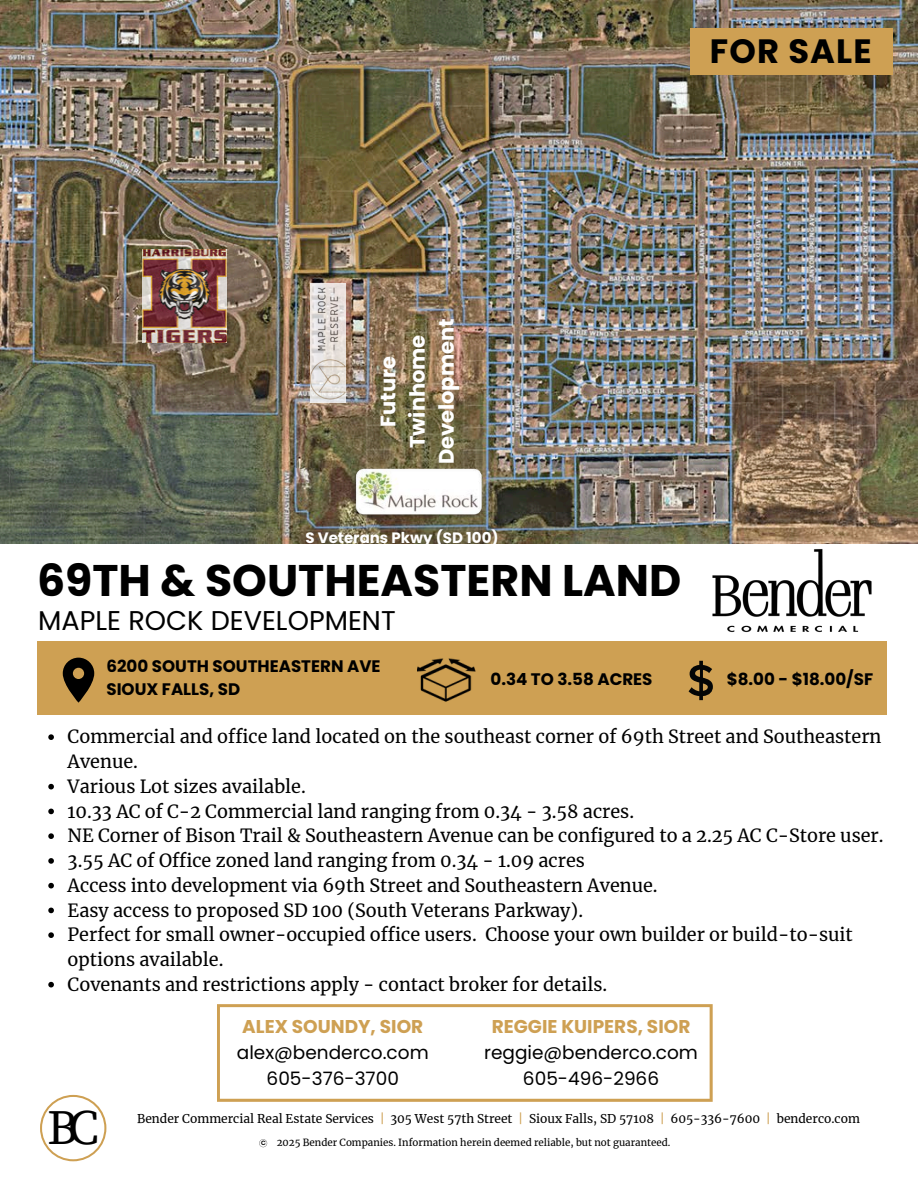
<style>
.page{position:relative;width:918px;height:1188px;background:#fff}
.page>*{position:absolute;margin:0;border:0;box-sizing:border-box;transform-origin:0 0}
.t1{font:48.9px "Source Serif Pro";color:#000}
.t2{font:700 44.25px "Poppins";color:#000}
.t3{font:700 33.75px "Poppins";letter-spacing:.035em;color:#000}
.t4{font:27.15px "Poppins";color:#000}
.t5{font:700 21px/29.2px "Poppins";color:#fff;text-align:center}
.t6{font:18.45px "Poppins";color:#000}
.t7{font:700 18.45px "Poppins";color:#cea053}
.t8{font:18px/24.8px "Merriweather";color:#000}
.t9{font:700 16.65px/22.5px "Poppins";color:#000}
.t10{font:700 15px "Poppins";color:#fff}
.t11{font:12px "Merriweather";color:#000}
.t12{font:9.75px "Merriweather";color:#000}
.t13{font:700 6.6px "Cottorway Typeface";color:#000}
.s1{color:#cea053}
</style>
<div class="page">
<img style="left:0;top:0;width:918px;height:543px">
<div style="left:690px;top:29px;width:203px;height:46px;background:#cea053"></div>
<svg style="left:217px;top:1004px;width:496px;height:98px"></svg>
<div style="left:37px;top:642px;width:850px;height:73px;background:#cea053"></div>
<svg style="left:63px;top:658px;width:31px;height:45px"></svg>
<svg style="left:689px;top:661px;width:24px;height:39px"></svg>
<img style="left:417px;top:658px;width:59px;height:44px">
<img style="left:704px;top:515px;width:174px;height:127px">
<svg style="left:40px;top:1095px;width:66px;height:66px"></svg>
<svg style="left:259px;top:1139px;width:8px;height:8px"></svg>
<img style="left:349px;top:466px;width:136px;height:56px">
<img style="left:311px;top:283px;width:34px;height:120px">
<img style="left:143px;top:249px;width:83px;height:94px">
<svg style="left:48px;top:734px;width:6px;height:6px"></svg>
<svg style="left:48px;top:784px;width:6px;height:5px"></svg>
<svg style="left:48px;top:809px;width:6px;height:5px"></svg>
<svg style="left:48px;top:833px;width:6px;height:6px"></svg>
<svg style="left:48px;top:858px;width:6px;height:6px"></svg>
<svg style="left:48px;top:883px;width:6px;height:5px"></svg>
<svg style="left:48px;top:908px;width:6px;height:5px"></svg>
<svg style="left:48px;top:932px;width:6px;height:6px"></svg>
<svg style="left:48px;top:982px;width:6px;height:5px"></svg>
<p class="t3" style="left:710px;top:27px;width:163px">FOR SALE</p>
<p class="t5" style="left:373px;top:464px;width:147px;rotate:-90deg">Future<br>Twinhome<br>Development</p>
<p class="t10" style="left:305px;top:527px;width:195px">S Veterans Pkwy (SD 100)</p>
<h6 class="t2" style="left:37px;top:550px;width:646px">69TH &amp; SOUTHEASTERN LAND</h6>
<p class="t4" style="left:38px;top:601px;width:359px">MAPLE ROCK DEVELOPMENT</p>
<p class="t9" style="left:106px;top:655px;width:276px">6200 SOUTH SOUTHEASTERN AVE<br>SIOUX FALLS, SD</p>
<p class="t9" style="left:491px;top:668px;width:164px">0.34 TO 3.58 ACRES</p>
<p class="t9" style="left:727px;top:668px;width:148px">$8.00 - $18.00/SF</p>
<h3 class="t8" style="left:68px;top:725px;width:815px">Commercial and office land located on the southeast corner of 69th Street and Southeastern<br>Avenue.</h3>
<p class="t8" style="left:68px;top:774px;width:240px">Various Lot sizes available.</p>
<p class="t8" style="left:68px;top:799px;width:568px">10.33 AC of C-2 Commercial land ranging from 0.34 - 3.58 acres.</p>
<h5 class="t8" style="left:68px;top:824px;width:817px">NE Corner of Bison Trail &amp; Southeastern Avenue can be configured to a 2.25 AC C-Store user.</h5>
<p class="t8" style="left:68px;top:848px;width:519px">3.55 AC of Office zoned land ranging from 0.34 - 1.09 acres</p>
<p class="t8" style="left:68px;top:873px;width:592px">Access into development via 69th Street and Southeastern Avenue.</p>
<p class="t8" style="left:68px;top:898px;width:517px">Easy access to proposed SD 100 (South Veterans Parkway).</p>
<h1 class="t8" style="left:68px;top:923px;width:787px">Perfect for small owner-occupied office users. Choose your own builder or build-to-suit options available.</h1>
<h4 class="t8" style="left:68px;top:972px;width:541px">Covenants and restrictions apply - contact broker for details.</h4>
<p class="t1" style="left:47px;top:1099px;width:53px">BC</p>
<h6 class="t7" style="left:242px;top:1014px;width:182px">ALEX SOUNDY, SIOR</h6>
<p class="t6" style="left:237px;top:1040px;width:193px">alex@benderco.com</p>
<h6 class="t6" style="left:267px;top:1066px;width:134px">605-376-3700</h6>
<p class="t7" style="left:492px;top:1014px;width:200px">REGGIE KUIPERS, SIOR</p>
<p class="t6" style="left:484px;top:1040px;width:215px">reggie@benderco.com</p>
<p class="t6" style="left:523px;top:1066px;width:138px">605-496-2966</p>
<p class="t11" style="left:137px;top:1111px;width:529px">Bender Commercial Real Estate Services <span class="s1">|</span> 305 West 57th Street <span class="s1">|</span> Sioux Falls, SD 57108 <span class="s1">|</span></p>
<p class="t11" style="left:670px;top:1111px;width:191px">605-336-7600 <span class="s1">|</span> benderco.com</p>
<p class="t13" style="left:261px;top:1139px;width:6px">C</p>
<p class="t12" style="left:277px;top:1136px;width:395px">2025 Bender Companies. Information herein deemed reliable, but not guaranteed.</p>
</div>
